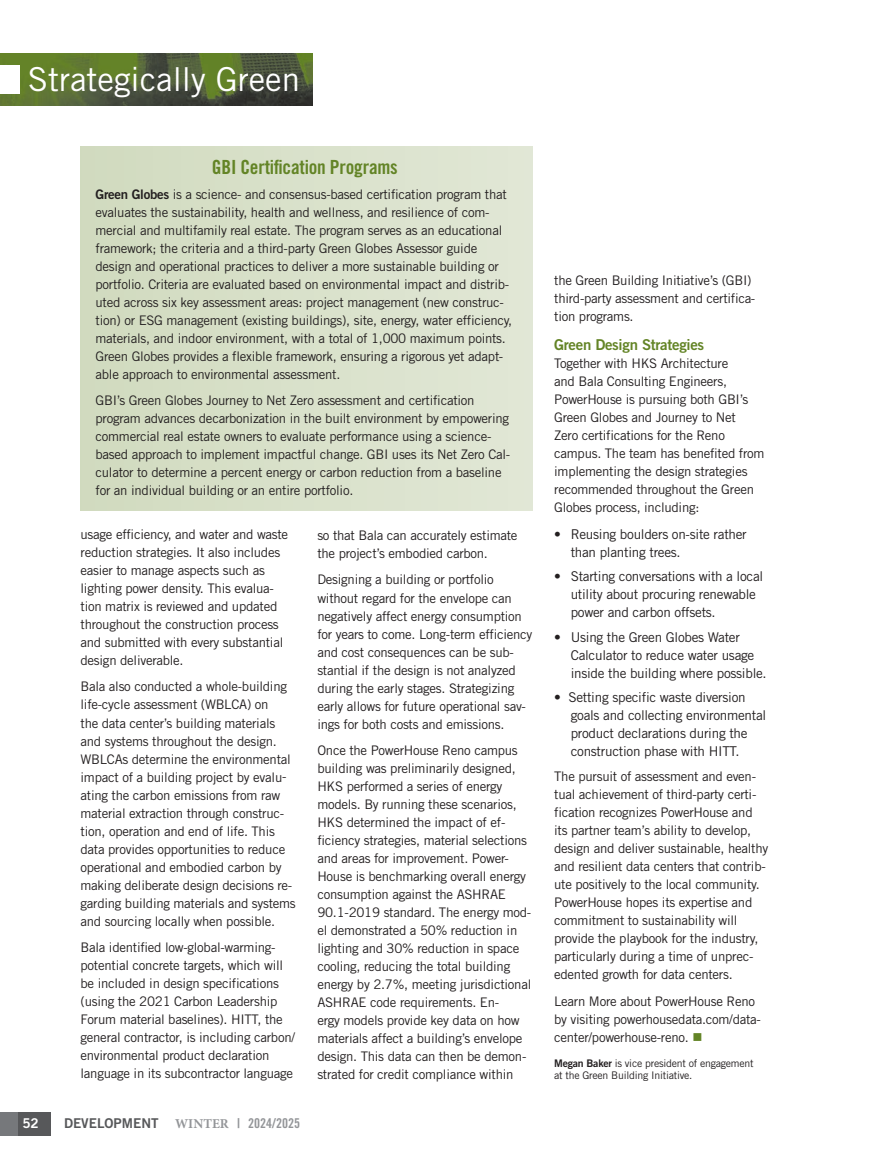
<style>
.page{position:relative;width:877px;height:1174px;background:#fff}
.page>*{position:absolute;margin:0;border:0;box-sizing:border-box;transform-origin:0 0}
.t1{font:33px "Trade Gothic LT Std";color:#fff}
.t2{font:19.5px "Trade Gothic LT Std Bd Cn 21";letter-spacing:-.01em;color:#638426}
.t3{font:15px "Trade Gothic LT Std Bd 2";letter-spacing:-.02em;color:#638426}
.t4{font:13.5px/18px "Trade Gothic LT Std";letter-spacing:-.02em;color:#231f20}
.t5{font:13.5px "Trade Gothic LT Std Bd 2";color:#57585a}
.t6{font:13.5px "Trade Gothic LT Std Bd 2";color:#fff}
.t7{font:13.2px/18px "Trade Gothic LT Std";letter-spacing:-.02em;color:#231f20}
.t8{font:10.5px/12px "Trade Gothic LT Std";letter-spacing:-.02em;color:#231f20}
.s1{font-family:"Trade Gothic LT Std Bd 2"}
.s2{font-family:"Minion Pro";font-weight:700;color:#939598}
.s3{color:#939598}
.s4{font-family:"Trade Gothic LT Std Bd Cn 20";color:#939598}
.s5{color:#638426}
</style>
<div class="page">
<div style="left:12px;top:1113px;width:39px;height:23px;background:#57585a"></div>
<div style="left:0;top:1113px;width:18px;height:23px;background:#76787b"></div>
<img style="left:0;top:54px;width:313px;height:51px">
<div style="left:0;top:65px;width:19px;height:29px;background:#fff"></div>
<div style="left:81px;top:146px;width:451px;height:364px;background:#d9e1cb"></div>
<h1 class="t1" style="left:28px;top:59px;width:274px">Strategically Green</h1>
<h2 class="t2" style="left:212px;top:155px;width:187px">GBI Certification Programs</h2>
<p class="t7" style="left:96px;top:185px;width:418px"><span class="s1">Green Globes</span> is a science- and consensus-based certification program that evaluates the sustainability, health and wellness, and resilience of com&shy;mercial and multifamily real estate. The program serves as an educational framework; the criteria and a third-party Green Globes Assessor guide design and operational practices to deliver a more sustainable building or portfolio. Criteria are evaluated based on environmental impact and distrib&shy;uted across six key assessment areas: project management (new construc&shy;tion) or ESG management (existing buildings), site, energy, water efficiency, materials, and indoor environment, with a total of 1,000 maximum points.<br>Green Globes provides a flexible framework, ensuring a rigorous yet adapt&shy;able approach to environmental assessment.</p>
<p class="t7" style="left:96px;top:391px;width:416px">GBI’s Green Globes Journey to Net Zero assessment and certification program advances decarbonization in the built environment by empowering commercial real estate owners to evaluate performance using a science&shy;based approach to implement impactful change. GBI uses its Net Zero Cal&shy;culator to determine a percent energy or carbon reduction from a baseline for an individual building or an entire portfolio.</p>
<p class="t7" style="left:317px;top:526px;width:202px">so that Bala can accurately estimate the project’s embodied carbon.</p>
<p class="t7" style="left:317px;top:570px;width:217px">Designing a building or portfolio without regard for the envelope can negatively affect energy consumption for years to come. Long-term efficiency and cost consequences can be sub&shy;stantial if the design is not analyzed during the early stages. Strategizing early allows for future operational sav&shy;ings for both costs and emissions.</p>
<p class="t7" style="left:317px;top:741px;width:215px">Once the PowerHouse Reno campus building was preliminarily designed, HKS performed a series of energy models. By running these scenarios, HKS determined the impact of ef&shy;ficiency strategies, material selections and areas for improvement. Power-House is benchmarking overall energy consumption against the ASHRAE 90.1-2019 standard. The energy mod&shy;el demonstrated a 50% reduction in lighting and 30% reduction in space cooling, reducing the total building energy by 2.7%, meeting jurisdictional ASHRAE code requirements. En-<br>ergy models provide key data on how materials affect a building’s envelope design. This data can then be demon&shy;strated for credit compliance within</p>
<p class="t7" style="left:81px;top:525px;width:209px">usage efficiency, and water and waste reduction strategies. It also includes easier to manage aspects such as lighting power density. This evalua&shy;tion matrix is reviewed and updated throughout the construction process and submitted with every substantial design deliverable.</p>
<p class="t7" style="left:81px;top:677px;width:217px">Bala also conducted a whole-building life-cycle assessment (WBLCA) on<br>the data center’s building materials and systems throughout the design.<br>WBLCAs determine the environmental impact of a building project by evalu&shy;ating the carbon emissions from raw material extraction through construc&shy;tion, operation and end of life. This data provides opportunities to reduce operational and embodied carbon by making deliberate design decisions re&shy;garding building materials and systems and sourcing locally when possible.</p>
<p class="t7" style="left:81px;top:938px;width:216px">Bala identified low-global-warming&shy;potential concrete targets, which will be included in design specifications (using the 2021 Carbon Leadership Forum material baselines). HITT, the general contractor, is including carbon/ environmental product declaration language in its subcontractor language</p>
<p class="t6" style="left:22px;top:1114px;width:18px">52</p>
<p class="t5" style="left:64px;top:1115px;width:237px">DEVELOPMENT <span class="s2">WINTER</span> <span class="s3">|</span> <span class="s4">2024/2025</span></p>
<p class="t7" style="left:554px;top:271px;width:202px">the Green Building Initiative’s (GBI) third-party assessment and certifica&shy;tion programs.</p>
<p class="t3" style="left:554px;top:335px;width:152px">Green Design Strategies</p>
<p class="t7" style="left:554px;top:354px;width:212px">Together with HKS Architecture<br>and Bala Consulting Engineers,<br>PowerHouse is pursuing both GBI’s<br>Green Globes and Journey to Net<br>Zero certifications for the Reno campus. The team has benefited from implementing the design strategies recommended throughout the Green<br>Globes process, including:</p>
<p class="t4" style="left:570px;top:525px;width:178px;text-indent:-16px">• Reusing boulders on-site rather than planting trees.</p>
<p class="t4" style="left:570px;top:567px;width:194px;text-indent:-16px">• Starting conversations with a local utility about procuring renewable power and carbon offsets.</p>
<p class="t4" style="left:570px;top:628px;width:197px;text-indent:-16px">• Using the Green Globes Water<br>Calculator to reduce water usage inside the building where possible.</p>
<p class="t4" style="left:570px;top:688px;width:197px;text-indent:-16px">• Setting specific waste diversion goals and collecting environmental product declarations during the construction phase with HITT.</p>
<p class="t7" style="left:554px;top:767px;width:215px">The pursuit of assessment and even&shy;tual achievement of third-party certi&shy;fication recognizes PowerHouse and its partner team’s ability to develop, design and deliver sustainable, healthy and resilient data centers that contrib&shy;ute positively to the local community.<br>PowerHouse hopes its expertise and commitment to sustainability will provide the playbook for the industry, particularly during a time of unprec&shy;edented growth for data centers.</p>
<p class="t7" style="left:554px;top:991px;width:208px">Learn More about PowerHouse Reno by visiting powerhousedata.com/data&shy;center/powerhouse-reno. <span class="s5">■</span></p>
<p class="t8" style="left:554px;top:1057px;width:201px"><span class="s1">Megan Baker</span> is vice president of engagement at the Green Building Initiative.</p>
</div>
